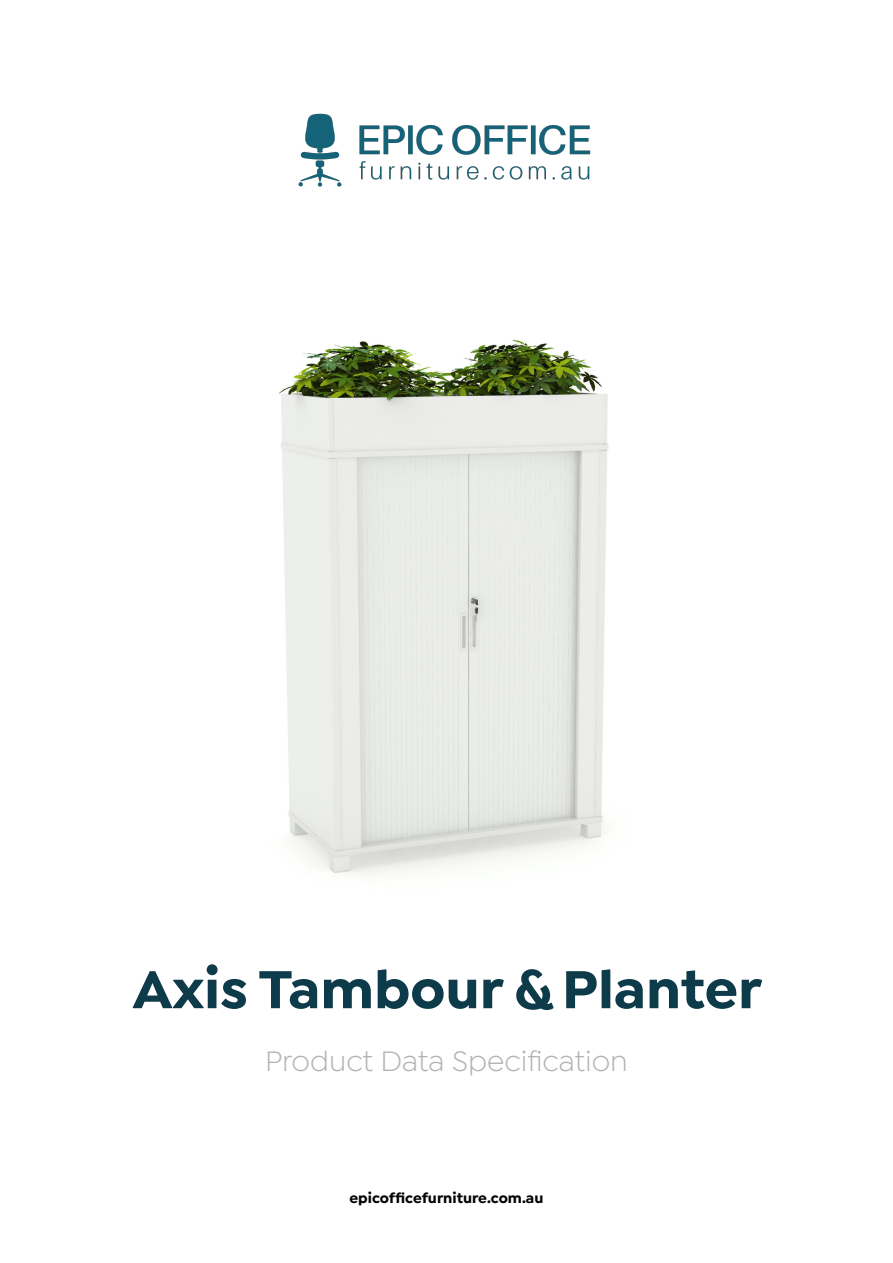
<style>
.page{position:relative;width:893px;height:1263px;background:#fff}
.page>*{position:absolute;margin:0;border:0;box-sizing:border-box;transform-origin:0 0}
.t1{font:700 57px "Isidora Sans";color:#0e3b49}
.t2{font:30px "Isidora Sans";color:#b2b4b2}
.t3{font:700 15px "Isidora Sans";color:#040503}
</style>
<div class="page">
<img style="left:278px;top:339px;width:331px;height:535px">
<img style="left:298px;top:113px;width:293px;height:74px">
<h1 class="t1" style="left:133px;top:954px;width:631px">Axis Tambour &amp; Planter</h1>
<h2 class="t2" style="left:265px;top:1044px;width:364px">Product Data Specification</h2>
<p class="t3" style="left:349px;top:1189px;width:195px">epicofficefurniture.com.au</p>
</div>
